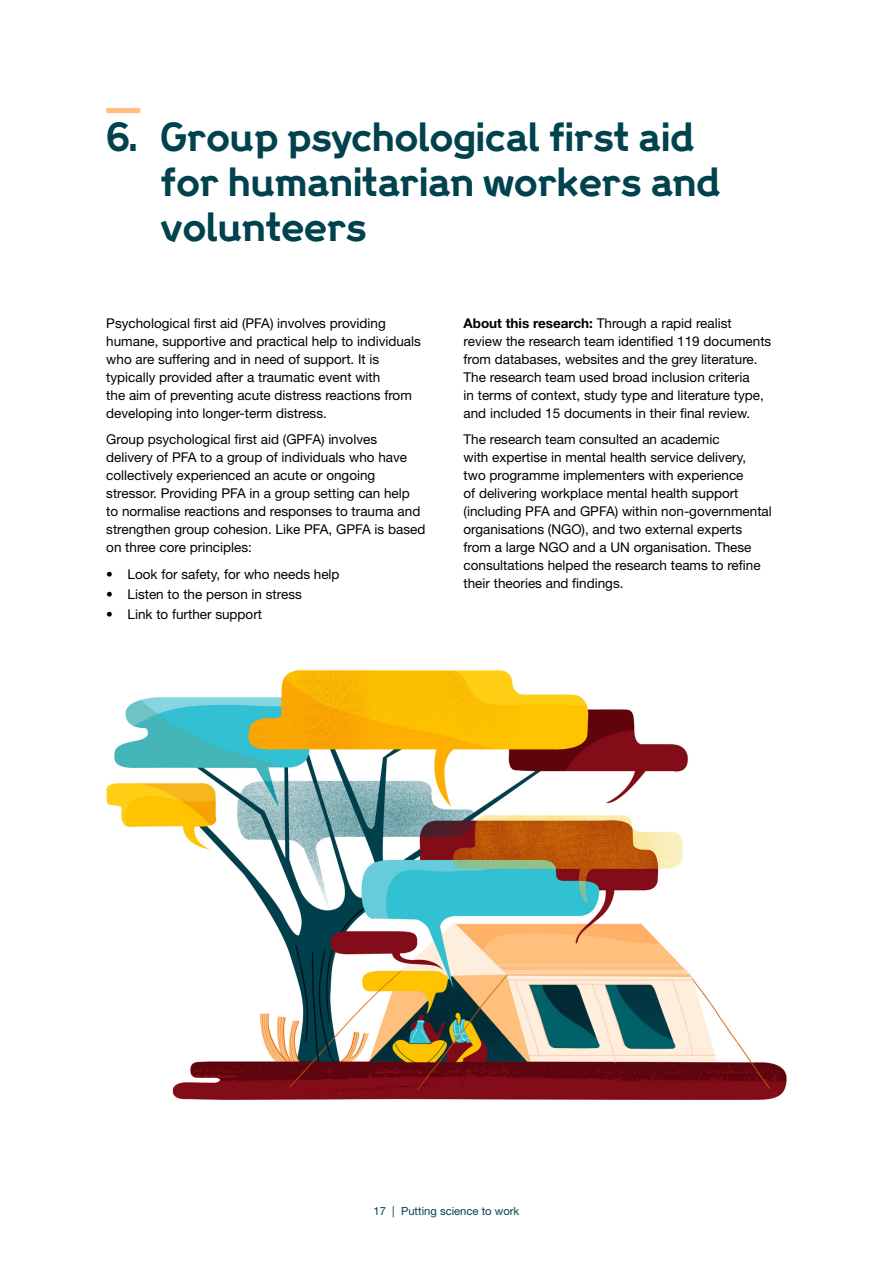
<style>
.page{position:relative;width:893px;height:1263px;background:#fff}
.page>*{position:absolute;margin:0;border:0;box-sizing:border-box;transform-origin:0 0}
.t1{font:700 36px/45px "Wellcome";letter-spacing:-.02em;color:#00424d}
.t2{font:13.5px/18px "Helvetica Neue LT";color:#000}
.t3{font:11.25px "Helvetica Neue LT";color:#00424d}
.s1{font-weight:700}
</style>
<div class="page">
<img style="left:106px;top:670px;width:681px;height:430px">
<div style="left:106px;top:108px;width:34px;height:5px;background:#ffbf80"></div>
<h1 class="t1" style="left:160px;top:114px;width:562px;text-indent:-54px">6. Group psychological first aid for humanitarian workers and volunteers</h1>
<p class="t2" style="left:106px;top:314px;width:316px">Psychological first aid (PFA) involves providing humane, supportive and practical help to individuals who are suffering and in need of support. It is typically provided after a traumatic event with<br>the aim of preventing acute distress reactions from developing into longer-term distress.</p>
<p class="t2" style="left:106px;top:430px;width:321px">Group psychological first aid (GPFA) involves delivery of PFA to a group of individuals who have collectively experienced an acute or ongoing stressor. Providing PFA in a group setting can help<br>to normalise reactions and responses to trauma and strengthen group cohesion. Like PFA, GPFA is based on three core principles:</p>
<p class="t2" style="left:106px;top:565px;width:235px">• Look for safety, for who needs help</p>
<p class="t2" style="left:106px;top:585px;width:197px">• Listen to the person in stress</p>
<p class="t2" style="left:106px;top:605px;width:157px">• Link to further support</p>
<p class="t2" style="left:463px;top:314px;width:309px"><span class="s1">About this research:</span> Through a rapid realist review the research team identified 119 documents from databases, websites and the grey literature.<br>The research team used broad inclusion criteria<br>in terms of context, study type and literature type, and included 15 documents in their final review.</p>
<p class="t2" style="left:463px;top:430px;width:310px">The research team consulted an academic<br>with expertise in mental health service delivery, two programme implementers with experience<br>of delivering workplace mental health support (including PFA and GPFA) within non-governmental organisations (NGO), and two external experts from a large NGO and a UN organisation. These consultations helped the research teams to refine their theories and findings.</p>
<p class="t3" style="left:374px;top:1204px;width:147px">17 | Putting science to work</p>
</div>
